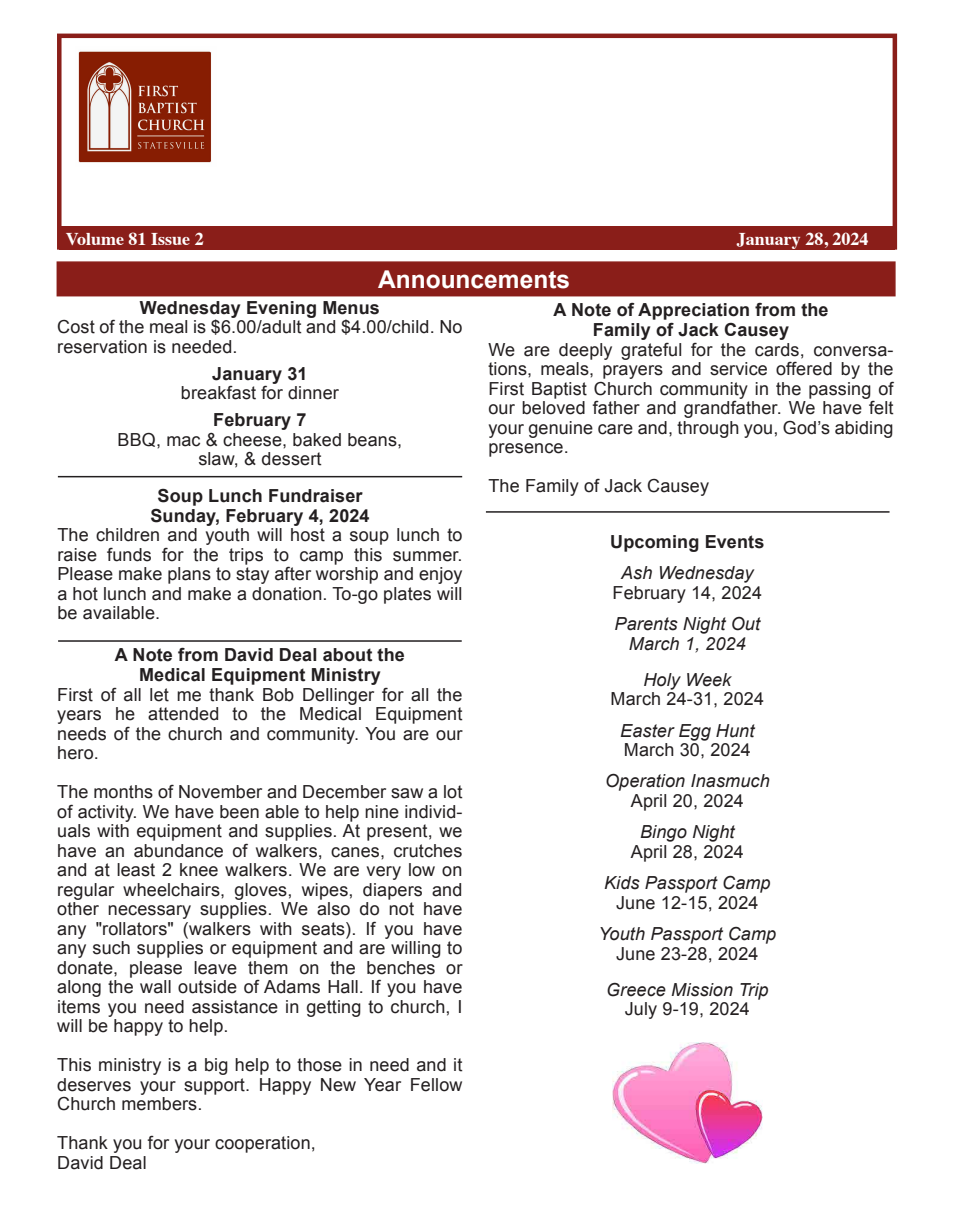
<style>
.page{position:relative;width:953px;height:1215px;background:#fff}
.page>*{position:absolute;margin:0;border:0;box-sizing:border-box;transform-origin:0 0}
.t1{font:700 24.45px "Arial";color:#fff}
.t2{font:18px/19.5px "Arial";letter-spacing:.01em;color:#231f20;text-align:justify}
.t3{font:700 18px/20.2px "Arial";letter-spacing:.01em;color:#231f20;text-align:center}
.t4{font:italic 18px/19.5px "Arial";letter-spacing:.01em;color:#231f20;text-align:center}
.t5{font:700 18px "Times";color:#fff}
</style>
<div class="page">
<img style="left:78px;top:51px;width:134px;height:112px">
<div style="left:59px;top:226px;width:835px;height:24px;background:#8a1e19"></div>
<div style="left:57px;top:34px;width:839px;height:216px;border:4px solid #8a1e19"></div>
<div style="left:57px;top:261px;width:838px;height:35px;background:#8a1e19;border:2px solid #8a1e19"></div>
<hr style="left:58px;top:640px;width:403px;height:2px;background:#231f20">
<hr style="left:486px;top:511px;width:403px;height:2px;background:#231f20">
<hr style="left:58px;top:476px;width:404px;height:1px;background:#231f20">
<img style="left:612px;top:1042px;width:150px;height:121px">
<p class="t5" style="left:66px;top:221px;width:139px">Volume 81 Issue 2</p>
<p class="t5" style="left:736px;top:221px;width:133px">January 28, 2024</p>
<h1 class="t1" style="left:378px;top:263px;width:194px">Announcements</h1>
<p class="t3" style="left:140px;top:298px;width:241px">Wednesday Evening Menus</p>
<p class="t2" style="left:57px;top:317px;width:406px">Cost of the meal is $6.00/adult and $4.00/child. No reservation is needed.</p>
<p class="t3" style="left:212px;top:364px;width:97px">January 31</p>
<p class="t2" style="left:181px;top:383px;width:159px">breakfast for dinner</p>
<p class="t3" style="left:213px;top:411px;width:95px">February 7</p>
<p class="t2" style="left:117px;top:430px;width:286px;text-align:center">BBQ, mac &amp; cheese, baked beans, slaw, &amp; dessert</p>
<p class="t3" style="left:150px;top:487px;width:221px;line-height:19.5px">Soup Lunch Fundraiser<br>Sunday, February 4, 2024</p>
<p class="t2" style="left:57px;top:525px;width:406px">The children and youth will host a soup lunch to raise funds for the trips to camp this summer.<br>Please make plans to stay after worship and enjoy a hot lunch and make a donation. To-go plates will be available.</p>
<p class="t3" style="left:115px;top:645px;width:291px">A Note from David Deal about the<br>Medical Equipment Ministry</p>
<p class="t2" style="left:57px;top:685px;width:406px">First of all let me thank Bob Dellinger for all the years he attended to the Medical Equipment needs of the church and community. You are our hero.</p>
<p class="t2" style="left:57px;top:783px;width:406px">The months of November and December saw a lot of activity. We have been able to help nine individ&shy;uals with equipment and supplies. At present, we have an abundance of walkers, canes, crutches and at least 2 knee walkers. We are very low on regular wheelchairs, gloves, wipes, diapers and other necessary supplies. We also do not have any "rollators" (walkers with seats). If you have any such supplies or equipment and are willing to donate, please leave them on the benches or along the wall outside of Adams Hall. If you have items you need assistance in getting to church, I will be happy to help.</p>
<p class="t2" style="left:57px;top:1056px;width:406px">This ministry is a big help to those in need and it deserves your support. Happy New Year Fellow Church members.</p>
<p class="t2" style="left:57px;top:1134px;width:260px">Thank you for your cooperation,<br>David Deal</p>
<p class="t3" style="left:553px;top:300px;width:277px">A Note of Appreciation from the<br>Family of Jack Causey</p>
<p class="t2" style="left:488px;top:340px;width:406px">We are deeply grateful for the cards, conversa&shy;tions, meals, prayers and service offered by the First Baptist Church community in the passing of our beloved father and grandfather. We have felt your genuine care and, through you, God’s abiding presence.</p>
<p class="t2" style="left:488px;top:476px;width:222px">The Family of Jack Causey</p>
<p class="t3" style="left:610px;top:532px;width:156px">Upcoming Events</p>
<p class="t4" style="left:621px;top:563px;width:134px">Ash Wednesday</p>
<p class="t2" style="left:612px;top:583px;width:151px">February 14, 2024</p>
<p class="t4" style="left:614px;top:614px;width:147px">Parents Night Out<br>March 1, 2024</p>
<p class="t4" style="left:643px;top:670px;width:89px">Holy Week</p>
<p class="t2" style="left:610px;top:689px;width:155px">March 24-31, 2024</p>
<p class="t4" style="left:620px;top:721px;width:136px">Easter Egg Hunt</p>
<p class="t2" style="left:623px;top:740px;width:128px">March 30, 2024</p>
<p class="t4" style="left:605px;top:772px;width:166px">Operation Inasmuch</p>
<p class="t2" style="left:630px;top:791px;width:114px">April 20, 2024</p>
<p class="t4" style="left:640px;top:823px;width:96px">Bingo Night</p>
<p class="t2" style="left:630px;top:842px;width:114px">April 28, 2024</p>
<p class="t4" style="left:604px;top:874px;width:168px">Kids Passport Camp</p>
<p class="t2" style="left:616px;top:893px;width:144px">June 12-15, 2024</p>
<p class="t4" style="left:598px;top:925px;width:179px">Youth Passport Camp</p>
<p class="t2" style="left:616px;top:944px;width:144px">June 23-28, 2024</p>
<p class="t4" style="left:606px;top:980px;width:164px">Greece Mission Trip</p>
<p class="t2" style="left:624px;top:1000px;width:127px">July 9-19, 2024</p>
</div>
